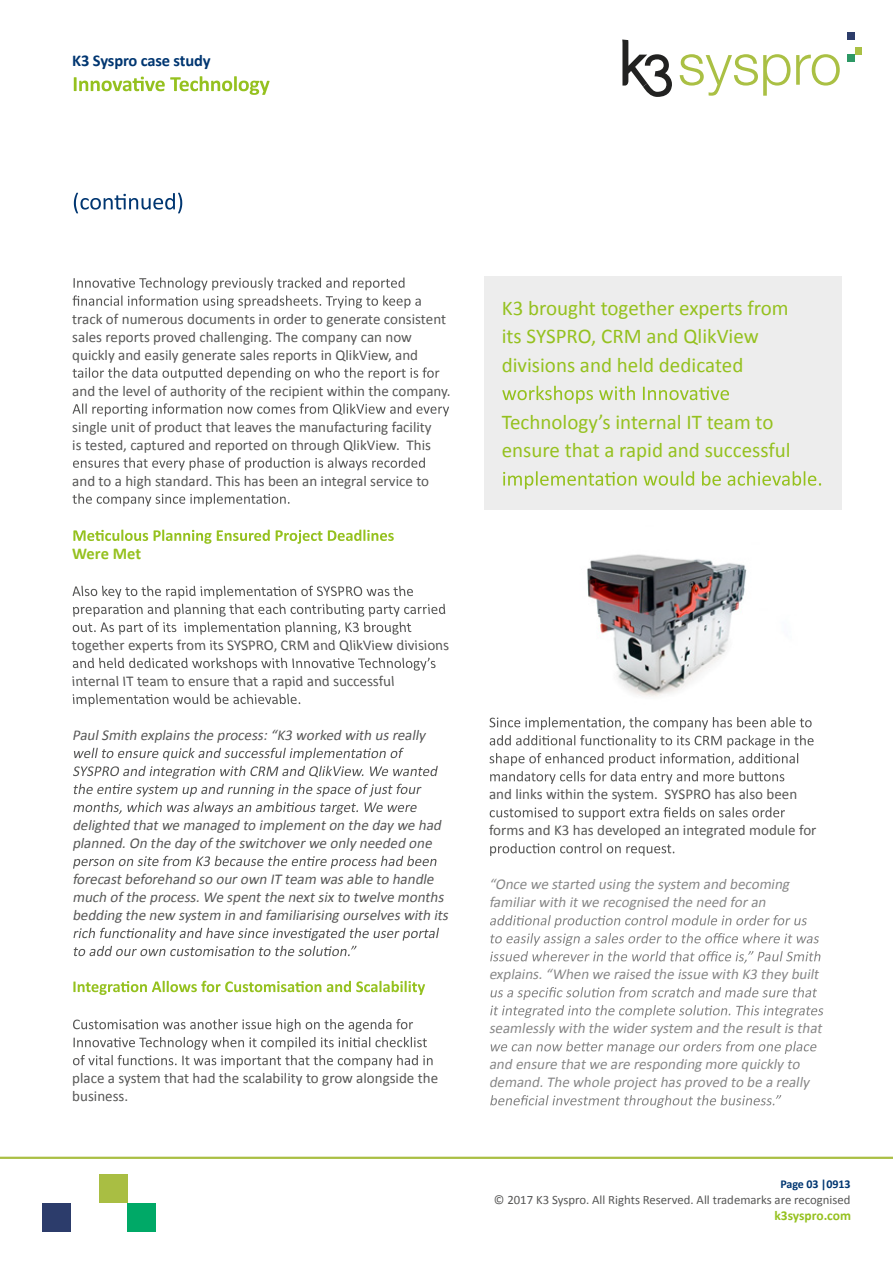
<style>
.page{position:relative;width:893px;height:1263px;background:#fff}
.page>*{position:absolute;margin:0;border:0;box-sizing:border-box;transform-origin:0 0}
.t1{font:21px/28.5px "Calibri";color:#95c11f}
.t2{font:700 16.5px "Calibri";letter-spacing:-.01em;color:#003671}
.t3{font:700 16.5px "Calibri";letter-spacing:-.005em;color:#95c11f}
.t4{font:15px/18px "Calibri";color:#575756}
.t5{font:italic 15px/18px "Calibri";color:#575756}
.t6{font:italic 15px/18px "Calibri";color:#878787}
.t7{font:700 13.5px "Calibri";color:#95c11f}
.t8{font:12.75px "Calibri";color:#575756}
.t9{font:700 12px "Calibri";letter-spacing:-.01em;color:#003671}
</style>
<div class="page">
<svg style="left:74px;top:193px;width:108px;height:20px"></svg>
<svg style="left:73px;top:277px;width:348px;height:31px"></svg>
<svg style="left:73px;top:367px;width:366px;height:13px"></svg>
<svg style="left:73px;top:403px;width:376px;height:13px"></svg>
<svg style="left:73px;top:457px;width:352px;height:13px"></svg>
<svg style="left:73px;top:493px;width:216px;height:13px"></svg>
<svg style="left:73px;top:530px;width:321px;height:14px"></svg>
<svg style="left:73px;top:586px;width:372px;height:49px"></svg>
<svg style="left:73px;top:658px;width:363px;height:13px"></svg>
<svg style="left:73px;top:694px;width:227px;height:13px"></svg>
<svg style="left:73px;top:748px;width:365px;height:67px"></svg>
<svg style="left:73px;top:856px;width:363px;height:13px"></svg>
<svg style="left:73px;top:928px;width:366px;height:28px"></svg>
<svg style="left:73px;top:981px;width:352px;height:14px"></svg>
<svg style="left:73px;top:1019px;width:360px;height:49px"></svg>
<svg style="left:490px;top:717px;width:324px;height:67px"></svg>
<svg style="left:490px;top:807px;width:295px;height:13px"></svg>
<svg style="left:490px;top:843px;width:184px;height:13px"></svg>
<svg style="left:490px;top:915px;width:330px;height:48px"></svg>
<svg style="left:490px;top:987px;width:333px;height:31px"></svg>
<svg style="left:491px;top:1041px;width:325px;height:13px"></svg>
<svg style="left:490px;top:1095px;width:291px;height:13px"></svg>
<div style="left:485px;top:276px;width:357px;height:234px;background:#ededed"></div>
<svg style="left:502px;top:386px;width:227px;height:18px"></svg>
<svg style="left:503px;top:471px;width:318px;height:18px"></svg>
<svg style="left:74px;top:76px;width:196px;height:19px"></svg>
<img style="left:587px;top:554px;width:160px;height:143px">
<div style="left:127px;top:1203px;width:28px;height:28px;background:#00a967"></div>
<div style="left:99px;top:1175px;width:28px;height:28px;background:#a9be43"></div>
<div style="left:43px;top:1203px;width:28px;height:28px;background:#2c3c6b"></div>
<hr style="left:0;top:1157px;width:893px;height:2px;background:#aabf44">
<svg style="left:622px;top:40px;width:50px;height:57px"></svg>
<svg style="left:680px;top:54px;width:110px;height:42px"></svg>
<svg style="left:796px;top:54px;width:44px;height:32px"></svg>
<div style="left:848px;top:32px;width:7px;height:7px;background:#2d3d6a"></div>
<div style="left:855px;top:47px;width:7px;height:7px;background:#aac044"></div>
<div style="left:848px;top:54px;width:7px;height:7px;background:#2d9865"></div>
<p class="t2" style="left:72px;top:48px;width:140px">K3 Syspro case study</p>
<p class="t4" style="left:72px;top:309px;width:375px">track of numerous documents in order to generate consistent sales reports proved challenging. The company can now quickly and easily generate sales reports in QlikView, and</p>
<p class="t4" style="left:72px;top:381px;width:380px">and the level of authority of the recipient within the company.</p>
<p class="t4" style="left:72px;top:417px;width:361px">single unit of product that leaves the manufacturing facility is tested, captured and reported on through QlikView. This</p>
<p class="t4" style="left:72px;top:471px;width:358px">and to a high standard. This has been an integral service to</p>
<p class="t3" style="left:72px;top:542px;width:70px">Were Met</p>
<p class="t4" style="left:72px;top:635px;width:380px">together experts from its SYSPRO, CRM and QlikView divisions</p>
<p class="t4" style="left:72px;top:671px;width:325px">internal IT team to ensure that a rapid and successful</p>
<p class="t5" style="left:72px;top:726px;width:358px">PaulSmith explainsthe process:“K3 worked with usreally</p>
<p class="t5" style="left:72px;top:816px;width:374px">delighted thatwe managed to implementon the day we had planned.On the day ofthe switchoverwe only needed one</p>
<p class="t5" style="left:72px;top:870px;width:381px">forecastbeforehand so ourown IT team wasable to handle much ofthe process.We spentthe nextsixto twelve months bedding the new system in and familiarising ourselveswith its</p>
<p class="t4" style="left:72px;top:1069px;width:367px">place a system that had the scalability to grow alongside the business.</p>
<h1 class="t1" style="left:502px;top:293px;width:288px">K3 brought together experts from its SYSPRO, CRM and QlikView divisions and held dedicated</h1>
<h1 class="t1" style="left:502px;top:407px;width:290px">Technology’s internal IT team to ensure that a rapid and successful</h1>
<p class="t4" style="left:489px;top:785px;width:310px">and links within the system. SYSPRO has also been</p>
<p class="t4" style="left:489px;top:821px;width:329px">forms and K3 has developed an integrated module for</p>
<p class="t6" style="left:489px;top:875px;width:305px">“Once we started using the system and becoming familiarwith itwe recognised the need foran</p>
<p class="t6" style="left:489px;top:965px;width:335px">explains.“When we raised the issue with K3 they built</p>
<p class="t6" style="left:489px;top:1019px;width:338px">seamlessly with the widersystem and the resultisthat</p>
<p class="t6" style="left:489px;top:1055px;width:325px">and ensure thatwe are responding more quickly to demand.The whole projecthasproved to be a really</p>
<p class="t9" style="left:781px;top:1175px;width:71px">Page 03 |0913</p>
<p class="t8" style="left:494px;top:1191px;width:358px">© 2017 K3 Syspro. All Rights Reserved. All trademarks are recognised</p>
<p class="t7" style="left:774px;top:1206px;width:78px">k3syspro.com</p>
</div>
